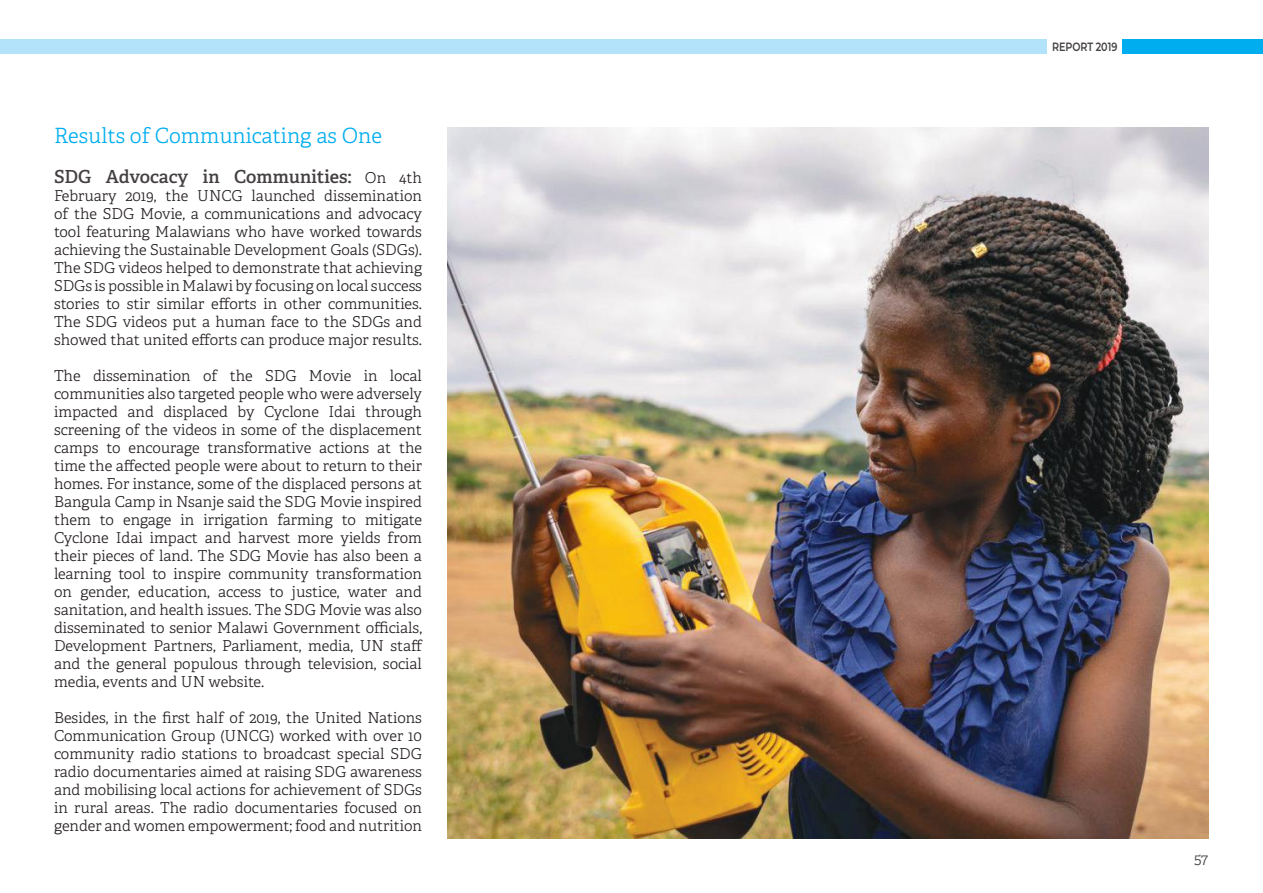
<style>
.page{position:relative;width:1263px;height:893px;background:#fff}
.page>*{position:absolute;margin:0;border:0;box-sizing:border-box;transform-origin:0 0}
.t1{font:300 21px "Adelle";color:#00aeef}
.t2{font:600 18px "Adelle";color:#444041}
.t3{font:300 15px/18px "Adelle";color:#241f1f;text-align:justify}
.t4{font:300 15px "Adelle";color:#444041}
.t5{font:600 12px "Montserrat";color:#444041;scale:.8 1}
.s1{font-weight:300;font-size:15px;color:#241f1f}
</style>
<div class="page">
<div style="left:1123px;top:40px;width:140px;height:14px;background:#00aeef"></div>
<div style="left:0;top:40px;width:1047px;height:14px;background:#b2e3fa"></div>
<img style="left:447px;top:128px;width:761px;height:711px">
<h1 class="t1" style="left:54px;top:123px;width:330px">Results of Communicating as One</h1>
<p class="t2" style="left:54px;top:165px;width:369px">SDG Advocacy in Communities: <span class="s1">On 4th</span></p>
<p class="t3" style="left:54px;top:187px;width:369px">February 2019, the UNCG launched dissemination of the SDG Movie, a communications and advocacy tool featuring Malawians who have worked towards achieving the Sustainable Development Goals (SDGs).<br>The SDG videos helped to demonstrate that achieving SDGs is possible in Malawi by focusing on local success stories to stir similar efforts in other communities.<br>The SDG videos put a human face to the SDGs and showed that united efforts can produce major results.</p>
<p class="t3" style="left:54px;top:367px;width:370px">The dissemination of the SDG Movie in local communities also targeted people who were adversely impacted and displaced by Cyclone Idai through screening of the videos in some of the displacement camps to encourage transformative actions at the time the affected people were about to return to their homes. For instance, some of the displaced persons at Bangula Camp in Nsanje said the SDG Movie inspired them to engage in irrigation farming to mitigate Cyclone Idai impact and harvest more yields from their pieces of land. The SDG Movie has also been a learning tool to inspire community transformation on gender, education, access to justice, water and sanitation, and health issues. The SDG Movie was also disseminated to senior Malawi Government officials, Development Partners, Parliament, media, UN staff and the general populous through television, social media, events and UN website.</p>
<p class="t3" style="left:54px;top:709px;width:369px">Besides, in the first half of 2019, the United Nations Communication Group (UNCG) worked with over 10 community radio stations to broadcast special SDG radio documentaries aimed at raising SDG awareness and mobilising local actions for achievement of SDGs in rural areas. The radio documentaries focused on gender and women empowerment; food and nutrition</p>
<p class="t5" style="left:1052px;top:38px;width:83px">REPORT 2019</p>
<p class="t4" style="left:1194px;top:849px;width:16px">57</p>
</div>
